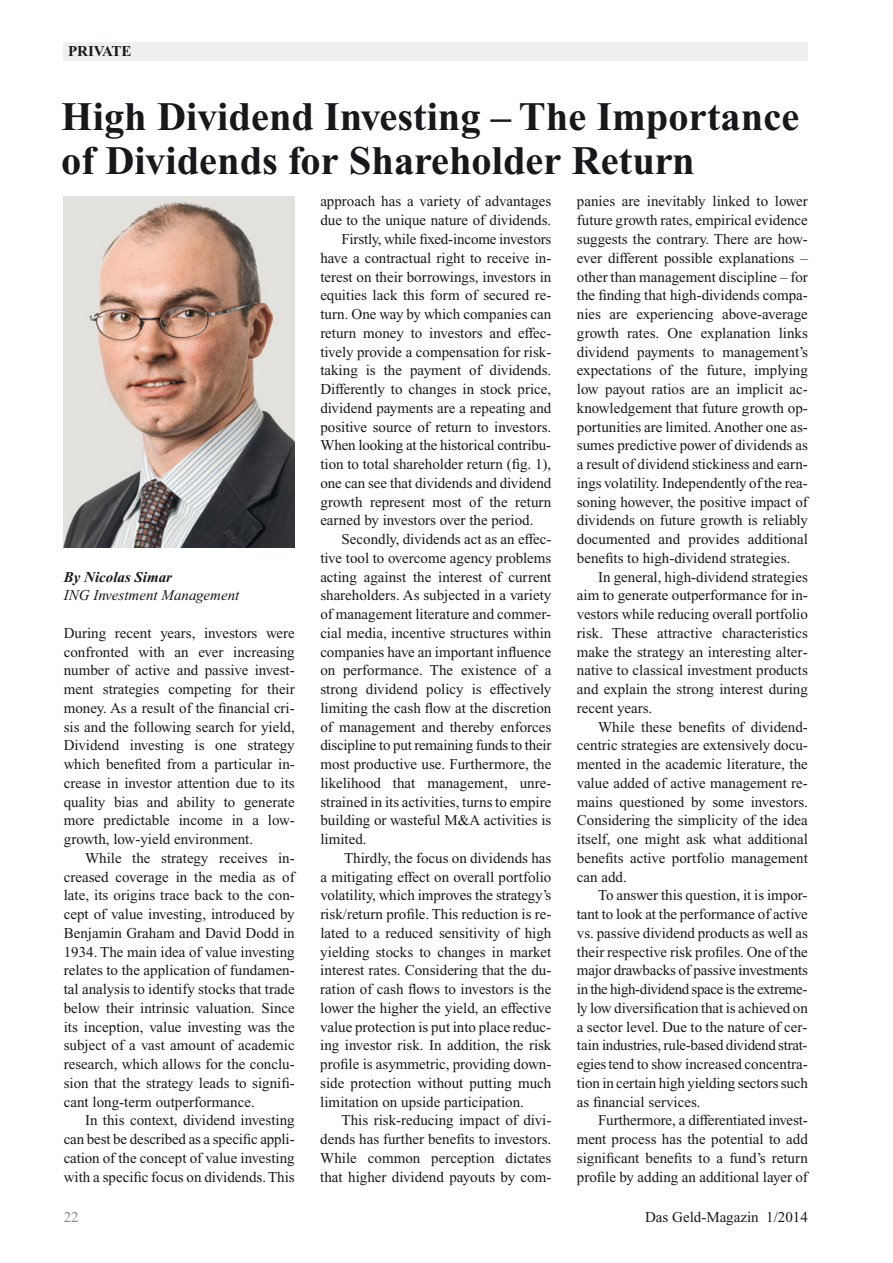
<style>
.page{position:relative;width:893px;height:1263px;background:#fff}
.page>*{position:absolute;margin:0;border:0;box-sizing:border-box;transform-origin:0 0}
.t1{font:700 40.5px/43.5px "Times New Roman PS Std";color:#1a171c}
.t2{font:15px/18.8px "Times New Roman PS Std";color:#1a171c;text-align:justify}
.t3{font:italic 15px "Times New Roman PS Std";color:#1a171c}
.t4{font:italic 700 15px "Times New Roman PS Std";color:#1a171c}
.t5{font:700 15px "Times New Roman PS Std";color:#1a171c}
.t6{font:15px "Times New Roman PS Std";color:#87888a}
</style>
<div class="page">
<div style="left:64px;top:43px;width:744px;height:18px;background:#eeefef"></div>
<img style="left:64px;top:197px;width:231px;height:351px">
<p class="t5" style="left:68px;top:46px;width:65px">PRIVATE</p>
<h1 class="t1" style="left:61px;top:99px;width:740px">High Dividend Investing – The Importance of Dividends for Shareholder Return</h1>
<p class="t4" style="left:64px;top:571px;width:110px">By Nicolas Simar</p>
<p class="t3" style="left:64px;top:589px;width:177px">ING Investment Management</p>
<p class="t2" style="left:64px;top:625px;width:233px">During recent years, investors were confronted with an ever increasing number of active and passive invest&shy;ment strategies competing for their money. As a result of the financial cri&shy;sis and the following search for yield, Dividend investing is one strategy which benefited from a particular in&shy;crease in investor attention due to its quality bias and ability to generate more predictable income in a low&shy;growth, low-yield environment.</p>
<p class="t2" style="left:64px;top:850px;width:233px;text-indent:21px">While the strategy receives in&shy;creased coverage in the media as of late, its origins trace back to the con&shy;cept of value investing, introduced by Benjamin Graham and David Dodd in 1934. The main idea of value investing relates to the application of fundamen&shy;tal analysis to identify stocks that trade below their intrinsic valuation. Since its inception, value investing was the subject of a vast amount of academic research, which allows for the conclu&shy;sion that the strategy leads to signifi&shy;cant long-term outperformance.</p>
<p class="t2" style="left:64px;top:1112px;width:233px;text-indent:21px">In this context, dividend investing can best be described as a specific appli&shy;cation of the concept of value investing with a specific focus on dividends. This</p>
<p class="t2" style="left:320px;top:193px;width:233px">approach has a variety of advantages</p>
<p class="t2" style="left:320px;top:212px;width:233px">due to the unique nature of dividends.</p>
<p class="t2" style="left:342px;top:231px;width:211px">Firstly, while fixed-income investors</p>
<p class="t2" style="left:320px;top:250px;width:233px">have a contractual right to receive in-</p>
<p class="t2" style="left:320px;top:268px;width:233px">terest on their borrowings, investors in</p>
<p class="t2" style="left:320px;top:287px;width:233px">equities lack this form of secured re-</p>
<p class="t2" style="left:320px;top:306px;width:233px">turn. One way by which companies can</p>
<p class="t2" style="left:320px;top:325px;width:233px">return money to investors and effec-</p>
<p class="t2" style="left:320px;top:343px;width:233px">tively provide a compensation for risk-</p>
<p class="t2" style="left:320px;top:362px;width:233px">taking is the payment of dividends.</p>
<p class="t2" style="left:320px;top:381px;width:233px">Differently to changes in stock price,</p>
<p class="t2" style="left:320px;top:400px;width:233px">dividend payments are a repeating and</p>
<p class="t2" style="left:320px;top:418px;width:233px">positive source of return to investors.</p>
<p class="t2" style="left:320px;top:437px;width:232px">When looking at the historical contribu-</p>
<p class="t2" style="left:320px;top:456px;width:233px">tion to total shareholder return (fig. 1),</p>
<p class="t2" style="left:320px;top:475px;width:233px">one can see that dividends and dividend</p>
<p class="t2" style="left:320px;top:493px;width:233px">growth represent most of the return</p>
<p class="t2" style="left:320px;top:512px;width:215px">earned by investors over the period.</p>
<p class="t2" style="left:342px;top:531px;width:211px">Secondly, dividends act as an effec-</p>
<p class="t2" style="left:320px;top:550px;width:233px">tive tool to overcome agency problems</p>
<p class="t2" style="left:320px;top:568px;width:233px">acting against the interest of current</p>
<p class="t2" style="left:320px;top:587px;width:233px">shareholders. As subjected in a variety</p>
<p class="t2" style="left:320px;top:606px;width:232px">of management literature and commer-</p>
<p class="t2" style="left:320px;top:625px;width:233px">cial media, incentive structures within</p>
<p class="t2" style="left:320px;top:643px;width:233px">companies have an important influence</p>
<p class="t2" style="left:320px;top:662px;width:233px">on performance. The existence of a</p>
<p class="t2" style="left:320px;top:681px;width:233px">strong dividend policy is effectively</p>
<p class="t2" style="left:320px;top:700px;width:233px">limiting the cash flow at the discretion</p>
<p class="t2" style="left:320px;top:718px;width:233px">of management and thereby enforces</p>
<p class="t2" style="left:320px;top:737px;width:233px">discipline to put remaining funds to their</p>
<p class="t2" style="left:320px;top:756px;width:233px">most productive use. Furthermore, the</p>
<p class="t2" style="left:320px;top:775px;width:233px">likelihood that management, unre-</p>
<p class="t2" style="left:320px;top:793px;width:233px">strained in its activities, turns to empire</p>
<p class="t2" style="left:320px;top:812px;width:232px">building or wasteful M&amp;A activities is</p>
<p class="t2" style="left:320px;top:831px;width:48px">limited.</p>
<p class="t2" style="left:344px;top:850px;width:209px">Thirdly, the focus on dividends has</p>
<p class="t2" style="left:320px;top:868px;width:233px">a mitigating effect on overall portfolio</p>
<p class="t2" style="left:320px;top:887px;width:233px">volatility, which improves the strategy’s</p>
<p class="t2" style="left:320px;top:906px;width:233px">risk/return profile. This reduction is re-</p>
<p class="t2" style="left:320px;top:925px;width:233px">lated to a reduced sensitivity of high</p>
<p class="t2" style="left:320px;top:943px;width:233px">yielding stocks to changes in market</p>
<p class="t2" style="left:320px;top:962px;width:233px">interest rates. Considering that the du-</p>
<p class="t2" style="left:320px;top:981px;width:233px">ration of cash flows to investors is the</p>
<p class="t2" style="left:320px;top:1000px;width:232px">lower the higher the yield, an effective</p>
<p class="t2" style="left:320px;top:1018px;width:232px">value protection is put into place reduc-</p>
<p class="t2" style="left:320px;top:1037px;width:233px">ing investor risk. In addition, the risk</p>
<p class="t2" style="left:320px;top:1056px;width:233px">profile is asymmetric, providing down-</p>
<p class="t2" style="left:320px;top:1075px;width:233px">side protection without putting much</p>
<p class="t2" style="left:320px;top:1093px;width:205px">limitation on upside participation.</p>
<p class="t2" style="left:342px;top:1112px;width:211px">This risk-reducing impact of divi-</p>
<p class="t2" style="left:320px;top:1131px;width:233px">dends has further benefits to investors.</p>
<p class="t2" style="left:320px;top:1150px;width:233px">While common perception dictates</p>
<p class="t2" style="left:320px;top:1168px;width:233px">that higher dividend payouts by com-</p>
<p class="t2" style="left:577px;top:193px;width:233px">panies are inevitably linked to lower future growth rates, empirical evidence suggests the contrary. There are how - ever different possible explanations – other than management discipline – for the finding that high-dividends compa&shy;nies are experiencing above-average growth rates. One explanation links dividend payments to management’s expectations of the future, implying low payout ratios are an implicit ac&shy;knowledgement that future growth op&shy;portunities are limited. Another one as&shy;sumes predictive power of dividends as a result of dividend stickiness and earn&shy;ings volatility. Independently of the rea&shy;soning however, the positive impact of dividends on future growth is reliably documented and provides additional benefits to high-dividend strategies.</p>
<p class="t2" style="left:577px;top:568px;width:233px;text-indent:21px">In general, high-dividend strategies aim to generate outperformance for in&shy;vestors while reducing overall portfolio risk. These attractive characteristics make the strategy an interesting alter&shy;native to classical investment products and explain the strong interest during recent years.</p>
<p class="t2" style="left:577px;top:718px;width:233px;text-indent:21px">While these benefits of dividend&shy;centric strategies are extensively docu&shy;mented in the academic literature, the value added of active management re&shy;mains questioned by some investors.<br>Considering the simplicity of the idea itself, one might ask what additional benefits active portfolio management can add.</p>
<p class="t2" style="left:577px;top:887px;width:233px;text-indent:21px">To answer this question, it is impor&shy;tant to look at the performance of active vs. passive dividend products as well as their respective risk profiles. One of the major drawbacks of passive investments in the high-dividend space is the extreme&shy;ly low diversification that is achieved on a sector level. Due to the nature of cer&shy;tain industries, rule-based dividend strat - egies tend to show increased concentra&shy;tion in certain high yielding sectors such as financial ser vices.</p>
<p class="t2" style="left:577px;top:1112px;width:233px;text-indent:21px">Furthermore, a differentiated invest&shy;ment process has the potential to add significant benefits to a fund’s return profile by adding an additional layer of</p>
<p class="t6" style="left:64px;top:1212px;width:16px">22</p>
<p class="t2" style="left:645px;top:1209px;width:164px">Das Geld-Magazin 1/2014</p>
</div>
